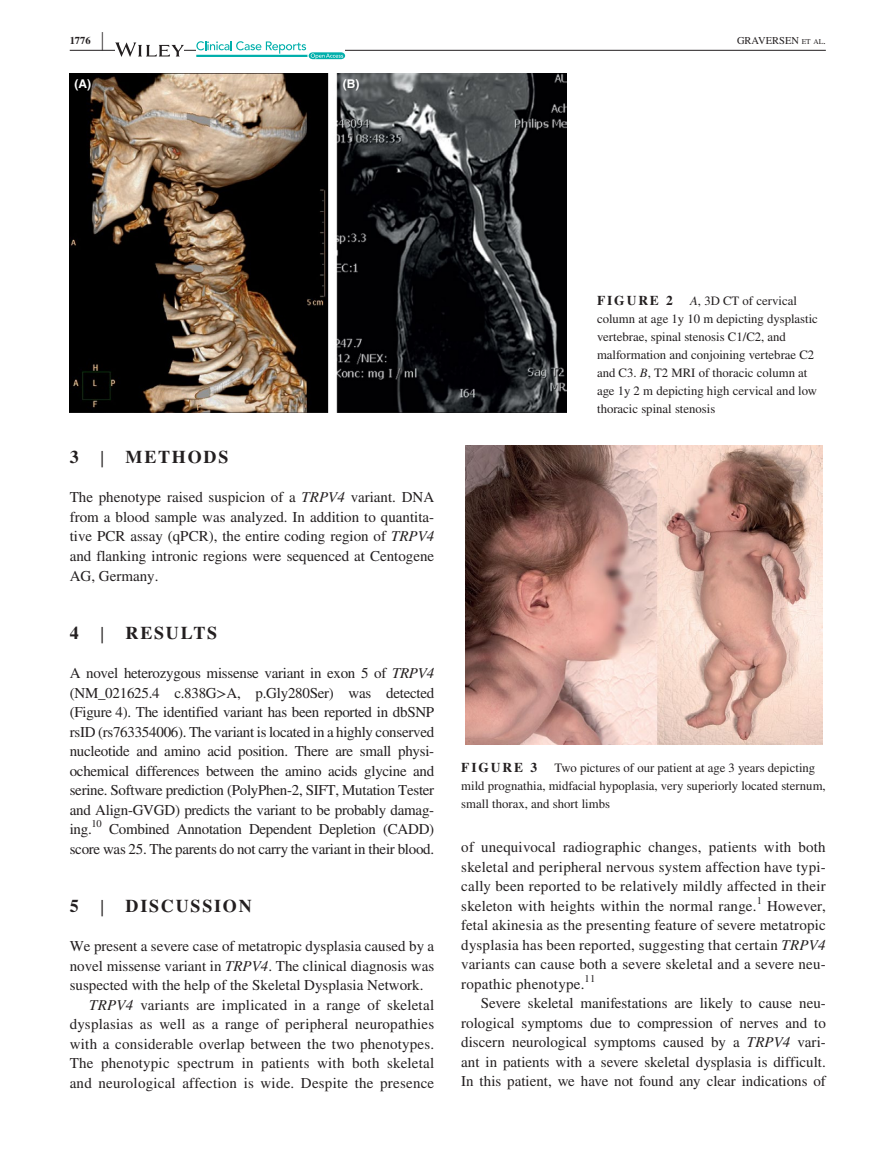
<style>
.page{position:relative;width:893px;height:1174px;background:#fff}
.page>*{position:absolute;margin:0;border:0;box-sizing:border-box;transform-origin:0 0}
.t1{font:700 25.95px "STIX";color:#231f20;scale:.36 1}
.t2{font:700 18px "STIX";letter-spacing:.1em;color:#231f20}
.t3{font:15px/19.5px "STIX";color:#231f20;text-align:justify}
.t4{font:15px/19.5px "STIX";letter-spacing:-.02em;color:#231f20;text-align:right}
.t5{font:700 13.5px "STIX";letter-spacing:.14em;color:#231f20}
.t6{font:12.75px/18px "STIX";color:#231f20}
.t7{font:700 12px "Helvetica";color:#fff}
.t8{font:10.5px "STIX";color:#231f20}
.t9{font:700 10.5px "STIX";color:#231f20}
.t10{font:10.5px "STIX";color:#231f20}
.s1{font-size:7.35px}
.s2{font-weight:400;font-size:23.7px}
.s3{font-style:italic}
</style>
<div class="page">
<hr style="left:70px;top:50px;width:756px;height:1px;background:#231f20">
<svg style="left:115px;top:42px;width:69px;height:15px"></svg>
<svg style="left:196px;top:41px;width:149px;height:18px"></svg>
<img style="left:70px;top:73px;width:497px;height:340px">
<div style="left:461px;top:445px;width:365px;height:299px;background:linear-gradient(to bottom,#fff,#fff)"></div>
<img style="left:465px;top:445px;width:357px;height:299px">
<p class="t9" style="left:70px;top:34px;width:22px">1776</p>
<h1 class="t1" style="left:102px;top:26px;width:7px">|</h1>
<p class="t8" style="left:737px;top:33px;width:90px">GRAVERSEN <span class="s1">et al</span>.</p>
<p class="t7" style="left:74px;top:76px;width:18px">(A)</p>
<p class="t7" style="left:343px;top:76px;width:18px">(B)</p>
<p class="t2" style="left:70px;top:447px;width:160px">3 <span class="s2">|</span> METHODS</p>
<p class="t3" style="left:70px;top:489px;width:366px">The phenotype raised suspicion of a <span class="s3">TRPV4</span> variant. DNA from a blood sample was analyzed. In addition to quantita&shy;tive PCR assay (qPCR), the entire coding region of <span class="s3">TRPV4 </span>and flanking intronic regions were sequenced at Centogene AG, Germany.</p>
<p class="t2" style="left:70px;top:622px;width:149px">4 <span class="s2">|</span> RESULTS</p>
<p class="t3" style="left:70px;top:664px;width:366px">A novel heterozygous missense variant in exon 5 of <span class="s3">TRPV4 </span>(NM_021625.4 c.838G&gt;A, p.Gly280Ser) was detected (Figure 4). The identified variant has been reported in dbSNP rsID (rs763354006). The variant is located in a highly conserved nucleotide and amino acid position. There are small physi&shy;ochemical differences between the amino acids glycine and serine. Software prediction (PolyPhen-2, SIFT, Mutation Tester and Align-GVGD) predicts the variant to be probably damag&shy;ing.</p>
<p class="t10" style="left:92px;top:816px;width:12px">10</p>
<p class="t4" style="left:70px;top:820px;width:366px">Combined Annotation Dependent Depletion (CADD)<br>score was 25. The parents do not carry the variant in their blood.</p>
<p class="t2" style="left:70px;top:895px;width:184px">5 <span class="s2">|</span> DISCUSSION</p>
<p class="t3" style="left:70px;top:937px;width:366px">We present a severe case of metatropic dysplasia caused by a</p>
<p class="t3" style="left:70px;top:957px;width:366px">novel missense variant in <span class="s3">TRPV4</span>. The clinical diagnosis was</p>
<p class="t3" style="left:70px;top:976px;width:355px">suspected with the help of the Skeletal Dysplasia Network.</p>
<p class="t3" style="left:89px;top:996px;width:346px"><span class="s3">TRPV4</span> variants are implicated in a range of skeletal</p>
<p class="t3" style="left:70px;top:1015px;width:366px">dysplasias as well as a range of peripheral neuropathies</p>
<p class="t3" style="left:70px;top:1035px;width:366px">with a considerable overlap between the two phenotypes.</p>
<p class="t3" style="left:70px;top:1054px;width:366px">The phenotypic spectrum in patients with both skeletal</p>
<p class="t3" style="left:70px;top:1074px;width:366px">and neurological affection is wide. Despite the presence</p>
<p class="t5" style="left:597px;top:292px;width:77px">FIGURE 2</p>
<p class="t6" style="left:597px;top:292px;width:222px;text-indent:93px"><span class="s3">A</span>, 3D CT of cervical column at age 1y 10 m depicting dysplastic vertebrae, spinal stenosis C1/C2, and malformation and conjoining vertebrae C2 and C3. <span class="s3">B</span>, T2 MRI of thoracic column at age 1y 2 m depicting high cervical and low thoracic spinal stenosis</p>
<p class="t5" style="left:461px;top:759px;width:77px">FIGURE 3</p>
<p class="t6" style="left:461px;top:759px;width:366px;text-indent:93px">Two pictures of our patient at age 3 years depicting mild prognathia, midfacial hypoplasia, very superiorly located sternum, small thorax, and short limbs</p>
<p class="t3" style="left:461px;top:838px;width:366px">of unequivocal radiographic changes, patients with both skeletal and peripheral nervous system affection have typi&shy;cally been reported to be relatively mildly affected in their skeleton with heights within the normal range.<sup>1</sup> However, fetal akinesia as the presenting feature of severe metatropic dysplasia has been reported, suggesting that certain <span class="s3">TRPV4 </span>variants can cause both a severe skeletal and a severe neu&shy;ropathic phenotype.</p>
<p class="t10" style="left:585px;top:971px;width:12px">11</p>
<p class="t3" style="left:461px;top:994px;width:366px;text-indent:20px">Severe skeletal manifestations are likely to cause neu&shy;rological symptoms due to compression of nerves and to discern neurological symptoms caused by a <span class="s3">TRPV4</span> vari&shy;ant in patients with a severe skeletal dysplasia is difficult.<br>In this patient, we have not found any clear indications of</p>
</div>
